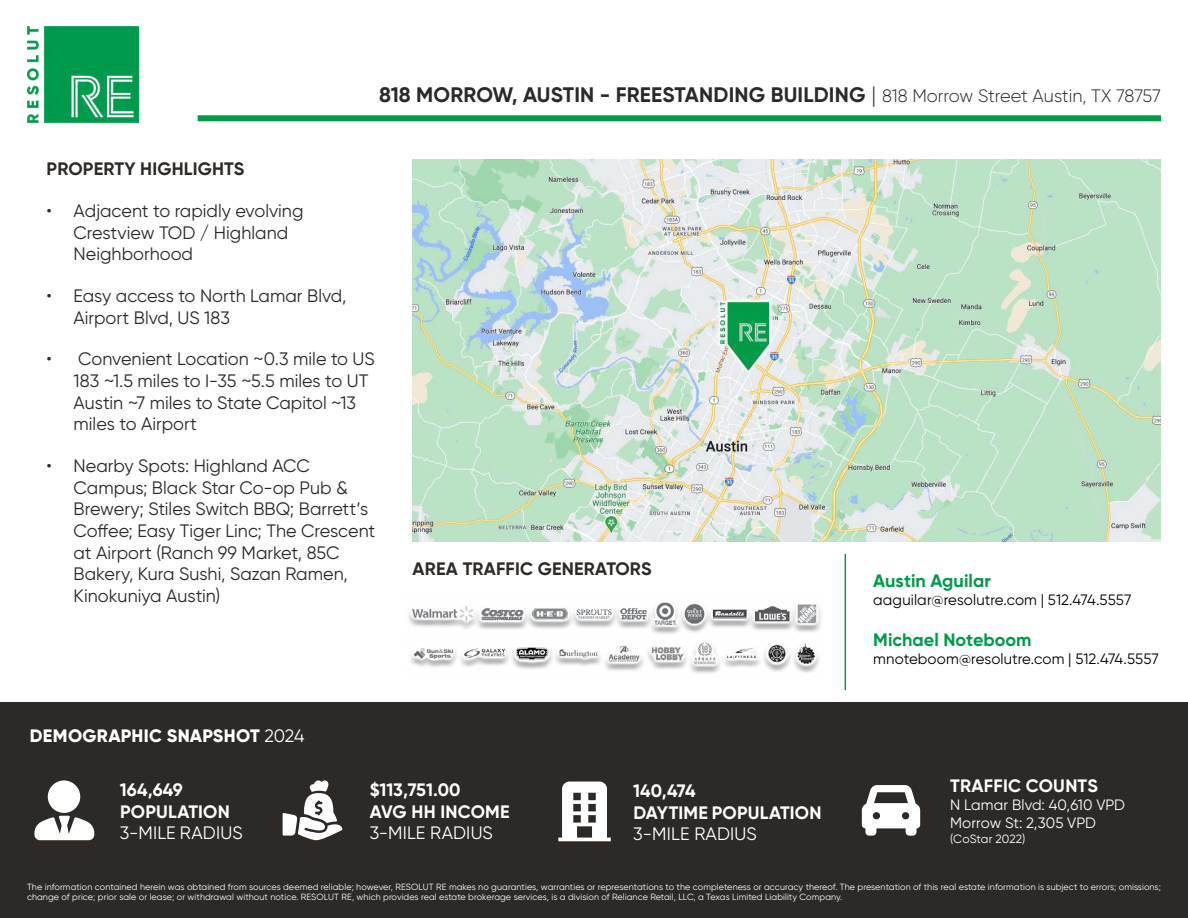
<style>
.page{position:relative;width:1188px;height:918px;background:#fff}
.page>*{position:absolute;margin:0;border:0;box-sizing:border-box;transform-origin:0 0}
.t1{font:700 21px "Gilroy";letter-spacing:.01em;color:#2c2926}
.t2{font:18px/21.6px "Gilroy";color:#2c2926}
.t3{font:700 18px/21.6px "Gilroy";letter-spacing:.01em;color:#fff}
.t4{font:700 18px "Gilroy";letter-spacing:.01em;color:#2c2926}
.t5{font:18px "Gilroy";letter-spacing:.01em;color:#fff}
.t6{font:700 18px "Gilroy";letter-spacing:.005em;color:#019a49}
.t7{font:800 18px "Gilroy";letter-spacing:.015em;color:#fff}
.t8{font:15px "Gilroy";letter-spacing:.005em;color:#000}
.t9{font:15px/18px "Gilroy";letter-spacing:.005em;color:#fff}
.t10{font:12px "Gilroy";letter-spacing:.005em;color:#fff}
.t11{font:9px/10.5px "Gilroy";letter-spacing:.01em;color:#fff}
.s1{font-family:"Europa";font-weight:300}
.s2{font-weight:300;font-size:18px}
.s3{font-weight:400}
</style>
<div class="page">
<img style="left:413px;top:160px;width:748px;height:382px">
<img style="left:408px;top:602px;width:413px;height:71px">
<hr style="left:845px;top:554px;width:1px;height:136px;background:#019a49">
<div style="left:0;top:702px;width:1188px;height:216px;background:#2c2926"></div>
<img style="left:27px;top:27px;width:112px;height:95px">
<div style="left:48px;top:780px;width:32px;height:33px;background:#fff;border-radius:50%"></div>
<svg style="left:34px;top:816px;width:60px;height:24px"></svg>
<svg style="left:283px;top:780px;width:59px;height:60px"></svg>
<svg style="left:862px;top:785px;width:58px;height:51px"></svg>
<svg style="left:558px;top:782px;width:53px;height:59px"></svg>
<div style="left:198px;top:115px;width:963px;height:6px;background:#019a49"></div>
<h2 class="t4" style="left:47px;top:158px;width:199px">PROPERTY HIGHLIGHTS</h2>
<h1 class="t1" style="left:379px;top:81px;width:783px">818 MORROW, AUSTIN - FREESTANDING BUILDING <span class="s1">|</span> <span class="s2">818 Morrow Street Austin, TX 78757</span></h1>
<h2 class="t2" style="left:74px;top:200px;width:231px;text-indent:-27px">• Adjacent to rapidly evolving<br>Crestview TOD / Highland<br>Neighborhood</h2>
<h2 class="t2" style="left:74px;top:285px;width:274px;text-indent:-27px">• Easy access to North Lamar Blvd,<br>Airport Blvd, US 183</h2>
<h2 class="t2" style="left:74px;top:348px;width:303px;text-indent:-27px">• Convenient Location ~0.3 mile to US<br>183 ~1.5 miles to I-35 ~5.5 miles to UT<br>Austin ~7 miles to State Capitol ~13 miles to Airport</h2>
<h2 class="t2" style="left:74px;top:455px;width:303px;text-indent:-27px">• Nearby Spots: Highland ACC<br>Campus; Black Star Co-op Pub &amp;<br>Brewery; Stiles Switch BBQ; Barrett’s<br>Coffee; Easy Tiger Linc; The Crescent at Airport (Ranch 99 Market, 85C<br>Bakery, Kura Sushi, Sazan Ramen,<br>Kinokuniya Austin)</h2>
<h2 class="t4" style="left:413px;top:558px;width:240px">AREA TRAFFIC GENERATORS</h2>
<h2 class="t7" style="left:30px;top:724px;width:276px">DEMOGRAPHIC SNAPSHOT <span class="s3">2024</span></h2>
<h2 class="t3" style="left:120px;top:779px;width:111px">164,649<br>POPULATION</h2>
<h2 class="t5" style="left:120px;top:822px;width:124px">3-MILE RADIUS</h2>
<h2 class="t3" style="left:370px;top:779px;width:142px">$113,751.00<br>AVG HH INCOME</h2>
<h2 class="t5" style="left:370px;top:822px;width:125px">3-MILE RADIUS</h2>
<h2 class="t3" style="left:633px;top:780px;width:190px">140,474<br>DAYTIME POPULATION</h2>
<h2 class="t5" style="left:633px;top:823px;width:125px">3-MILE RADIUS</h2>
<h2 class="t6" style="left:873px;top:569px;width:119px">Austin Aguilar</h2>
<h3 class="t8" style="left:873px;top:590px;width:260px">aaguilar@resolutre.com | 512.474.5557</h3>
<h2 class="t6" style="left:873px;top:629px;width:160px">Michael Noteboom</h2>
<h3 class="t8" style="left:873px;top:650px;width:287px">mnoteboom@resolutre.com | 512.474.5557</h3>
<h2 class="t3" style="left:950px;top:775px;width:149px">TRAFFIC COUNTS</h2>
<h3 class="t9" style="left:950px;top:796px;width:176px">N Lamar Blvd: 40,610 VPD<br>Morrow St: 2,305 VPD</h3>
<h3 class="t10" style="left:950px;top:831px;width:77px">(CoStar 2022)</h3>
<p class="t11" style="left:27px;top:881px;width:1135px">The information contained herein was obtained from sources deemed reliable; however, RESOLUT RE makes no guaranties, warranties or representations to the completeness or accuracy thereof. The presentation of this real estate information is subject to errors; omissions; change of price; prior sale or lease; or withdrawal without notice. RESOLUT RE, which provides real estate brokerage services, is a division of Reliance Retail, LLC, a Texas Limited Liability Company.</p>
</div>
